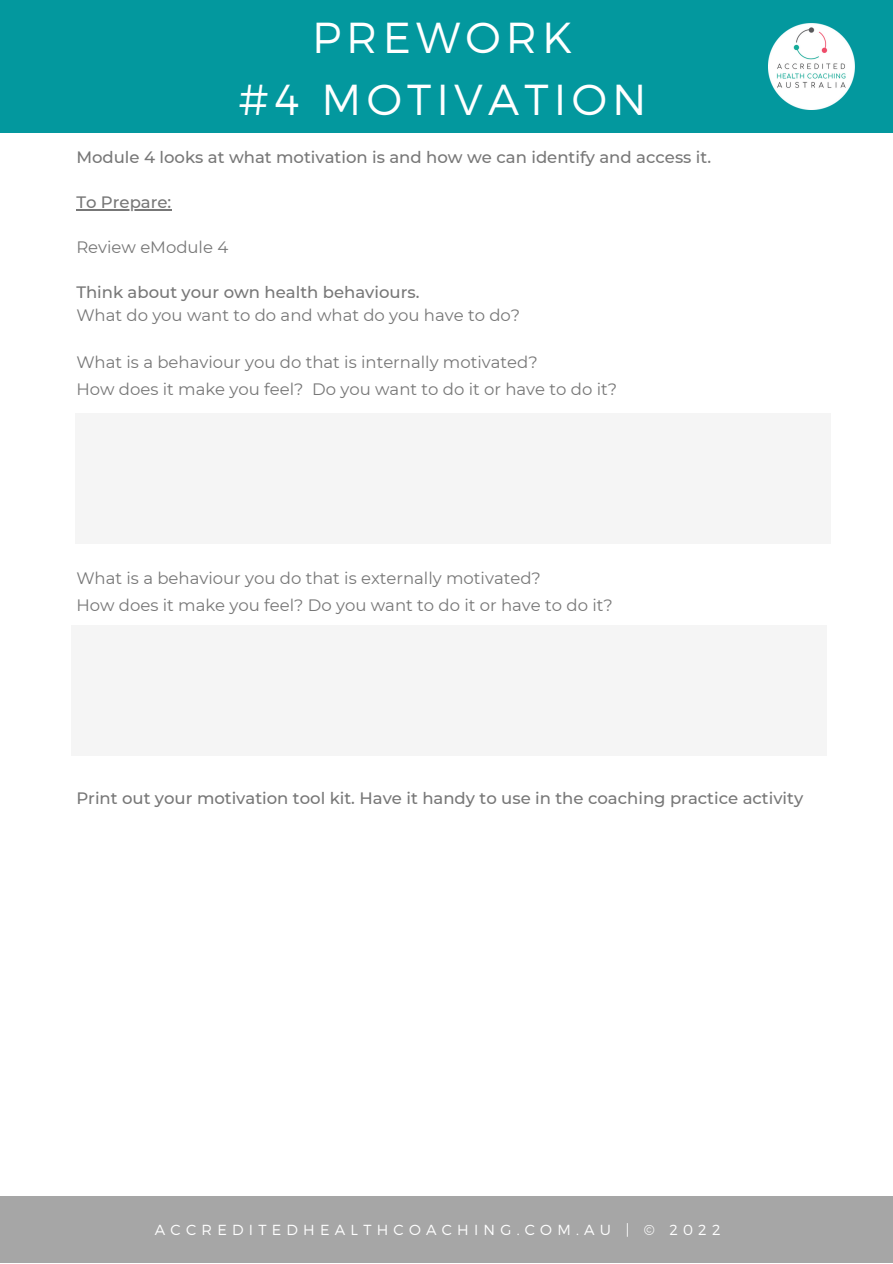
<style>
.page{position:relative;width:893px;height:1264px;background:#fff}
.page>*{position:absolute;margin:0;border:0;box-sizing:border-box;transform-origin:0 0}
.t1{font:300 43.35px/61.8px "Montserrat";letter-spacing:.12em;color:#fff;text-align:center}
.t2{font:16.5px/27px "Montserrat";color:#777}
.t3{font:500 16.5px "Montserrat";color:#777}
.t4{font:300 14.55px "Montserrat";letter-spacing:.36em;color:#fff}
</style>
<div class="page">
<div style="left:0;top:1195px;width:892px;height:67px;background:#a6a6a6"></div>
<div style="left:0;top:0;width:892px;height:133px;background:#03989e"></div>
<img style="left:768px;top:23px;width:86px;height:87px">
<div style="left:75px;top:413px;width:755px;height:131px;background:#f5f5f5"></div>
<hr style="left:76px;top:209px;width:95px;height:1px;background:#777">
<div style="left:71px;top:625px;width:755px;height:130px;background:#f5f5f5"></div>
<h1 class="t1" style="left:238px;top:5px;width:410px">PREWORK<br>#4 MOTIVATION</h1>
<p class="t3" style="left:76px;top:147px;width:636px">Module 4 looks at what motivation is and how we can identify and access it.</p>
<p class="t3" style="left:76px;top:192px;width:96px">To Prepare:</p>
<p class="t2" style="left:76px;top:234px;width:153px">Review eModule 4</p>
<p class="t3" style="left:76px;top:282px;width:344px">Think about your own health behaviours.</p>
<p class="t2" style="left:76px;top:301px;width:445px">What do you want to do and what do you have to do?</p>
<p class="t2" style="left:76px;top:348px;width:542px">What is a behaviour you do that is internally motivated?<br>How does it make you feel? Do you want to do it or have to do it?</p>
<p class="t2" style="left:76px;top:564px;width:538px">What is a behaviour you do that is externally motivated?<br>How does it make you feel? Do you want to do it or have to do it?</p>
<p class="t3" style="left:76px;top:788px;width:728px">Print out your motivation tool kit. Have it handy to use in the coaching practice activity</p>
<p class="t4" style="left:155px;top:1220px;width:567px">ACCREDITEDHEALTHCOACHING.COM.AU | © 2022</p>
</div>
